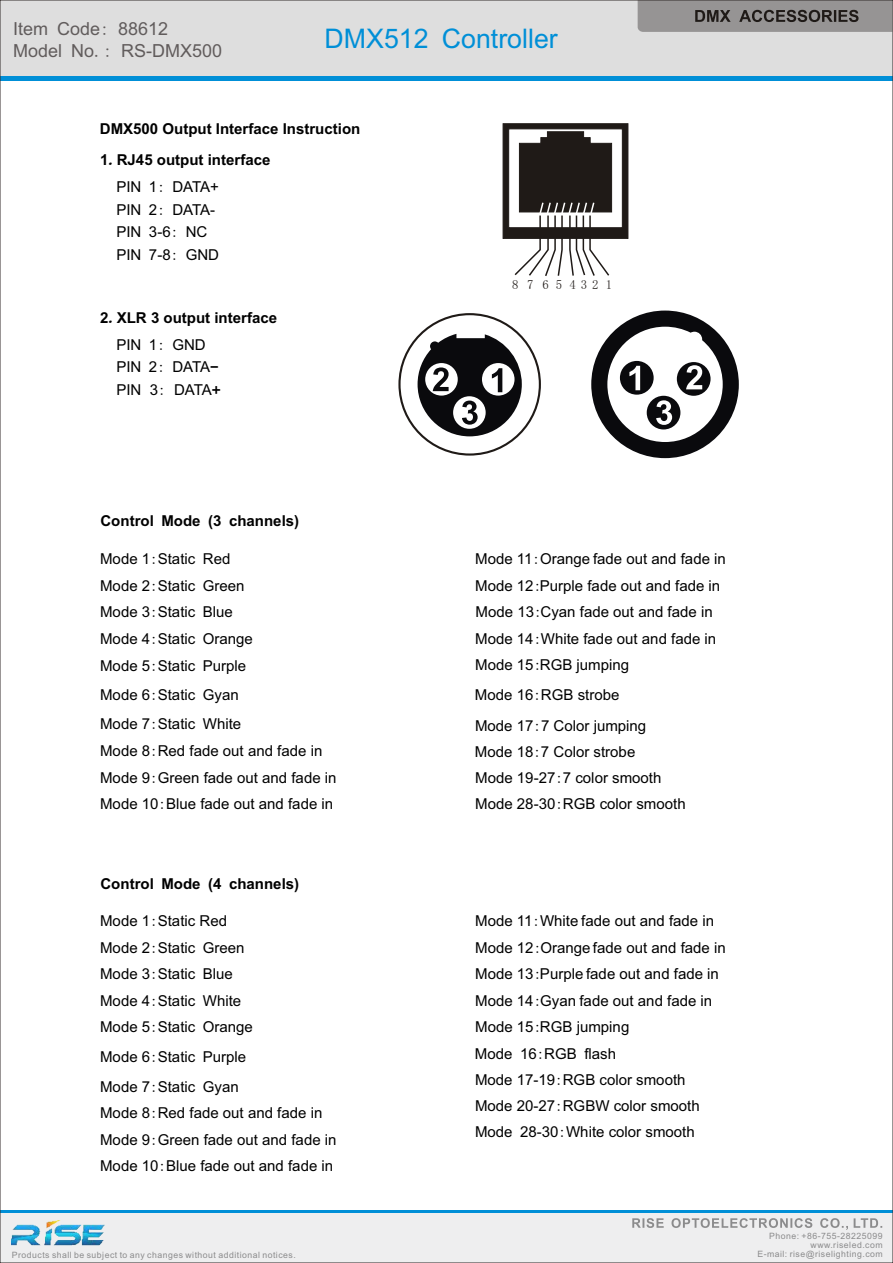
<style>
.page{position:relative;width:893px;height:1263px;background:#fff}
.page>*{position:absolute;margin:0;border:0;box-sizing:border-box;transform-origin:0 0}
.t1{font:27px "Arial";color:#008fd7}
.t2{font:18px/22.5px "Arial";color:#615c5c}
.t3{font:15px/26.4px "Arial";color:#000}
.t4{font:700 15px "Arial";color:#000}
.t5{font:12.75px "Sim Sun";letter-spacing:.55em;color:#1f1a17}
.t6{font:8.7px/8.9px "Arial";letter-spacing:.055em;color:#8b8b8c;text-align:right}
.s1{font-family:"Sim Sun"}
.s2{font-family:"FZBANGSHUXINGJW GB1 0";font-weight:400}
.s3{font-family:"FZBANGSHUXINGJW GB1 0"}
</style>
<div class="page">
<svg style="left:502px;top:123px;width:127px;height:153px"></svg>
<svg style="left:418px;top:334px;width:104px;height:102px"></svg>
<svg style="left:591px;top:311px;width:148px;height:147px"></svg>
<div style="left:0;top:1212px;width:893px;height:51px;background:#eeeeef"></div>
<hr style="left:0;top:1210px;width:893px;height:2px;background:#008fd7">
<img style="left:12px;top:1221px;width:93px;height:24px">
<svg style="left:632px;top:1218px;width:250px;height:12px"></svg>
<div style="left:0;top:0;width:893px;height:77px;background:#dedede"></div>
<hr style="left:0;top:77px;width:893px;height:4px;background:#008fd7">
<svg style="left:638px;top:2px;width:253px;height:30px"></svg>
<p class="t2" style="left:13px;top:19px;width:211px">Item Code<span class="s1">:</span> 88612<br>Model No<span class="s1">.:</span> RS-DMX500</p>
<h1 class="t1" style="left:325px;top:28px;width:235px">DMX512 Controller</h1>
<p class="t4" style="left:100px;top:123px;width:262px">DMX500 Output Interface Instruction</p>
<p class="t4" style="left:100px;top:154px;width:172px">1<span class="s2">.</span> RJ45 output interface</p>
<p class="t3" style="left:116px;top:177px;width:104px;line-height:22.5px">PIN 1<span class="s1">:</span> DATA+<br>PIN 2<span class="s1">:</span> DATA-<br>PIN 3-6<span class="s1">:</span> NC<br>PIN 7-8<span class="s1">:</span> GND</p>
<p class="t4" style="left:100px;top:312px;width:178px">2<span class="s2">.</span> XLR 3 output interface</p>
<p class="t3" style="left:116px;top:335px;width:106px;line-height:22.5px">PIN 1<span class="s1">:</span> GND<br>PIN 2<span class="s1">:</span> DATA<span class="s3">-<br></span>PIN 3<span class="s1">:</span> DATA<span class="s3">+</span></p>
<p class="t5" style="left:512px;top:278px;width:102px">87 654321</p>
<p class="t4" style="left:100px;top:515px;width:200px">Control Mode (3 channels)</p>
<p class="t3" style="left:100px;top:547px;width:154px">Mode 1<span class="s1">:</span>Static Red<br>Mode 2<span class="s1">:</span>Static Green<br>Mode 3<span class="s1">:</span>Static Blue<br>Mode 4<span class="s1">:</span>Static Orange<br>Mode 5<span class="s1">:</span>Static Purple</p>
<p class="t3" style="left:100px;top:681px;width:143px;line-height:29.5px">Mode 6<span class="s1">:</span>Static Gyan<br>Mode 7<span class="s1">:</span>Static White</p>
<p class="t3" style="left:100px;top:739px;width:238px">Mode 8<span class="s1">:</span>Red fade out and fade in<br>Mode 9<span class="s1">:</span>Green fade out and fade in<br>Mode 10<span class="s1">:</span>Blue fade out and fade in</p>
<p class="t4" style="left:100px;top:878px;width:200px">Control Mode (4 channels)</p>
<p class="t3" style="left:100px;top:909px;width:154px">Mode 1<span class="s1">:</span>Static Red<br>Mode 2<span class="s1">:</span>Static Green<br>Mode 3<span class="s1">:</span>Static Blue<br>Mode 4<span class="s1">:</span>Static White<br>Mode 5<span class="s1">:</span>Static Orange</p>
<p class="t3" style="left:100px;top:1043px;width:148px;line-height:29.5px">Mode 6<span class="s1">:</span>Static Purple<br>Mode 7<span class="s1">:</span>Static Gyan</p>
<p class="t3" style="left:100px;top:1101px;width:238px">Mode 8<span class="s1">:</span>Red fade out and fade in<br>Mode 9<span class="s1">:</span>Green fade out and fade in<br>Mode 10<span class="s1">:</span>Blue fade out and fade in</p>
<p class="t6" style="left:12px;top:1251px;width:285px">Products shall be subject to any changes without additional notices.</p>
<p class="t3" style="left:475px;top:547px;width:252px">Mode 11<span class="s1">:</span>Orange fade out and fade in</p>
<p class="t3" style="left:475px;top:574px;width:247px">Mode 12<span class="s1">:</span>Purple fade out and fade in<br>Mode 13<span class="s1">:</span>Cyan fade out and fade in<br>Mode 14<span class="s1">:</span>White fade out and fade in<br>Mode 15<span class="s1">:</span>RGB jumping</p>
<p class="t3" style="left:475px;top:680px;width:173px;line-height:30.8px">Mode 16<span class="s1">:</span>RGB strobe<br>Mode 17<span class="s1">:</span>7 Color jumping</p>
<p class="t3" style="left:475px;top:766px;width:212px">Mode 19-27<span class="s1">:</span>7 color smooth<br>Mode 28-30<span class="s1">:</span>RGB color smooth</p>
<p class="t3" style="left:475px;top:740px;width:162px">Mode 18<span class="s1">:</span>7 Color strobe</p>
<p class="t3" style="left:475px;top:909px;width:240px">Mode 11<span class="s1">:</span>White fade out and fade in</p>
<p class="t3" style="left:475px;top:936px;width:252px">Mode 12<span class="s1">:</span>Orange fade out and fade in<br>Mode 13<span class="s1">:</span>Purple fade out and fade in<br>Mode 14<span class="s1">:</span>Gyan fade out and fade in<br>Mode 15<span class="s1">:</span>RGB jumping</p>
<p class="t3" style="left:475px;top:1042px;width:226px">Mode 16<span class="s1">:</span>RGB flash<br>Mode 17-19<span class="s1">:</span>RGB color smooth<br>Mode 20-27<span class="s1">:</span>RGBW color smooth<br>Mode 28-30<span class="s1">:</span>White color smooth</p>
<p class="t6" style="left:757px;top:1232px;width:127px">Phone: +86-755-28225099 www.riseled.com<br>E-mail: rise@riselighting.com</p>
</div>
